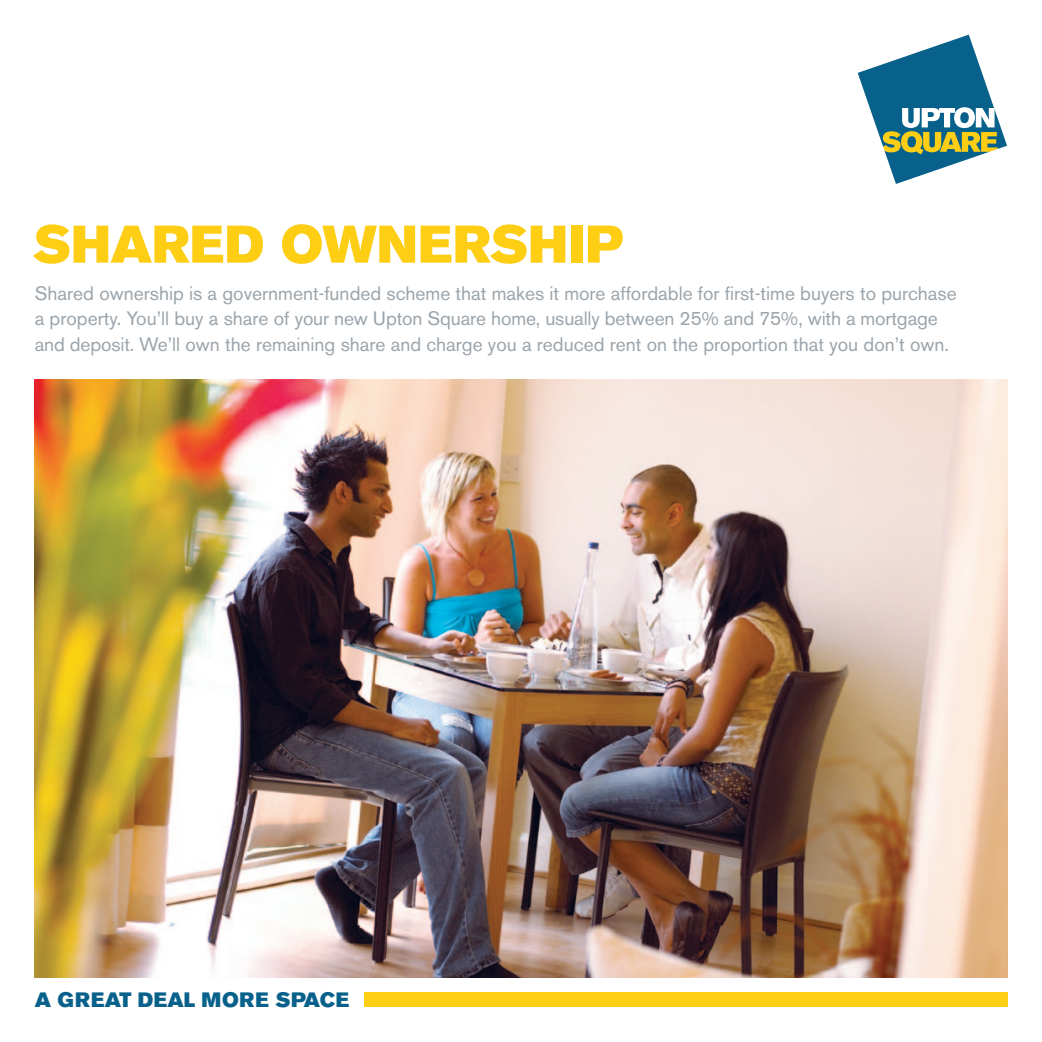
<style>
.page{position:relative;width:1042px;height:1042px;background:#fff}
.page>*{position:absolute;margin:0;border:0;box-sizing:border-box;transform-origin:0 0}
.t1{font:52.5px "Akzidenz Grotesk BE Super";letter-spacing:.005em;color:#fece15}
.t2{font:20.65px "Akzidenz Grotesk BE Super";letter-spacing:.03em;color:#08618a}
.t3{font:19.25px/25.4px "Akzidenz Grotesk BE";color:#9ba4ab}
</style>
<div class="page">
<img style="left:35px;top:379px;width:972px;height:598px">
<svg style="left:857px;top:35px;width:150px;height:149px"></svg>
<div style="left:364px;top:992px;width:643px;height:15px;background:#fece15"></div>
<p class="t1" style="left:33px;top:214px;width:591px">SHARED OWNERSHIP</p>
<p class="t3" style="left:35px;top:280px;width:923px">Shared ownership is a government-funded scheme that makes it more affordable for first-time buyers to purchase a property. You’ll buy a share of your new Upton Square home, usually between 25% and 75%, with a mortgage and deposit. We’ll own the remaining share and charge you a reduced rent on the proportion that you don’t own.</p>
<p class="t2" style="left:35px;top:988px;width:316px">A GREAT DEAL MORE SPACE</p>
</div>
